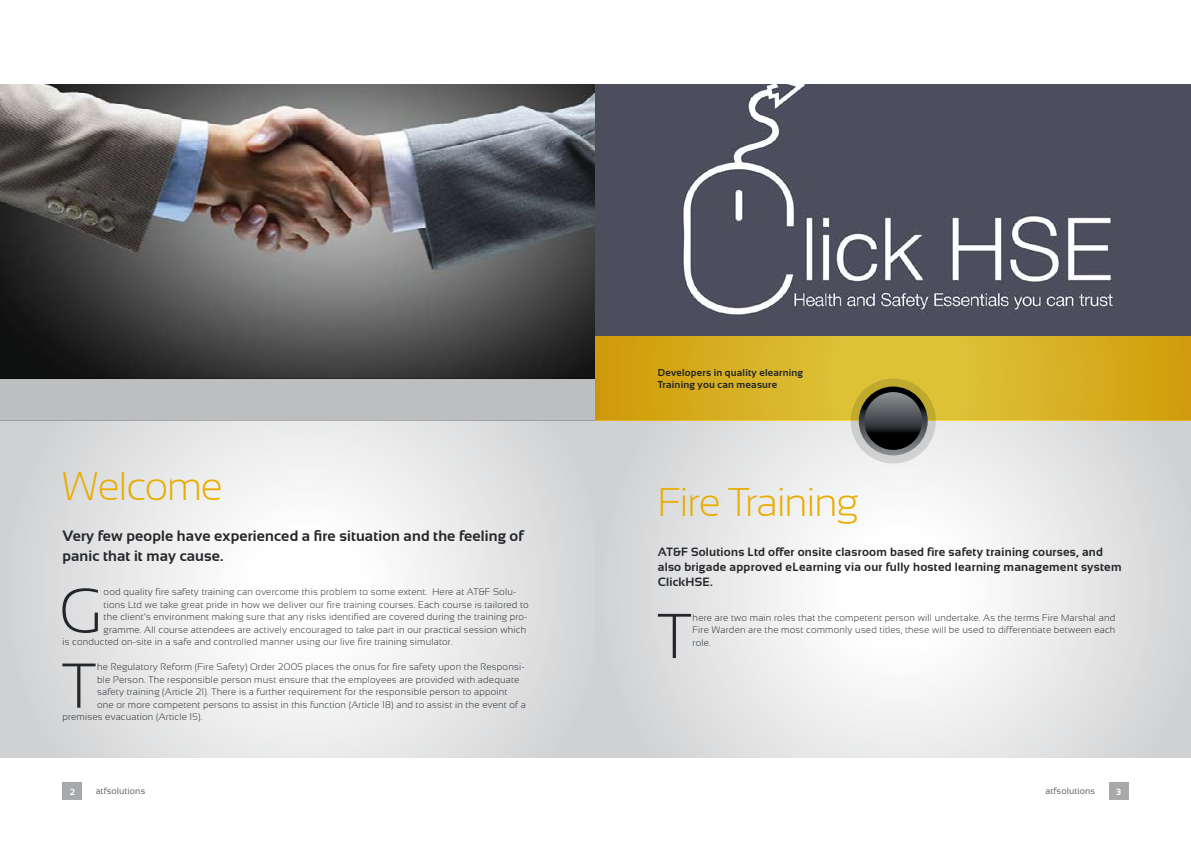
<style>
.page{position:relative;width:1191px;height:842px;background:#fff}
.page>*{position:absolute;margin:0;border:0;box-sizing:border-box;transform-origin:0 0}
.t1{font:300 63.2px "Sansation";color:#242629}
.t2{font:300 40px "Sansation";letter-spacing:-.03em;color:#e8ad00}
.t3{font:700 15px/20px "Sansation";letter-spacing:.01em;color:#242629}
.t4{font:700 12px/15px "Sansation";letter-spacing:.02em;color:#242629}
.t5{font:700 10px/12px "Sansation";letter-spacing:.02em;color:#242629}
.t6{font:300 9.5px/12.5px "Sansation";letter-spacing:.02em;color:#242629;text-align:justify}
.t7{font:9px "Sansation";letter-spacing:.01em;color:#242629}
.t8{font:700 9px "Sansation";color:#fff}
</style>
<div class="page">
<img style="left:0;top:84px;width:595px;height:295px">
<img style="left:595px;top:84px;width:596px;height:253px">
<svg style="left:0;top:421px;width:595px;height:337px"></svg>
<div style="left:0;top:379px;width:600px;height:42px;background:#bdbebf"></div>
<svg style="left:595px;top:421px;width:596px;height:337px"></svg>
<svg style="left:595px;top:337px;width:596px;height:84px"></svg>
<div style="left:62px;top:783px;width:20px;height:17px;background:#a8a9aa"></div>
<div style="left:1108px;top:783px;width:20px;height:17px;background:#a8a9aa"></div>
<svg style="left:850px;top:378px;width:85px;height:85px"></svg>
<svg style="left:858px;top:387px;width:69px;height:68px"></svg>
<svg style="left:864px;top:392px;width:58px;height:58px"></svg>
<h2 class="t2" style="left:62px;top:464px;width:162px">Welcome</h2>
<h3 class="t3" style="left:62px;top:525px;width:462px">Very few people have experienced a fire situation and the feeling of panic that it may cause.</h3>
<h1 class="t1" style="left:59px;top:575px;width:45px">G</h1>
<p class="t6" style="left:104px;top:586px;width:414px">ood quality fire safety training can overcome this problem to some extent. Here at AT&amp;F Solu-</p>
<p class="t6" style="left:104px;top:598px;width:426px">tions Ltd we take great pride in how we deliver our fire training courses. Each course is tailored to</p>
<p class="t6" style="left:104px;top:611px;width:425px">the client’s environment making sure that any risks identified are covered during the training pro-</p>
<p class="t6" style="left:104px;top:623px;width:424px">gramme. All course attendees are actively encouraged to take part in our practical session which</p>
<p class="t6" style="left:62px;top:636px;width:392px">is conducted on-site in a safe and controlled manner using our live fire training simulator.</p>
<h1 class="t1" style="left:62px;top:650px;width:35px">T</h1>
<p class="t6" style="left:97px;top:661px;width:429px">he Regulatory Reform (Fire Safety) Order 2005 places the onus for fire safety upon the Responsi-</p>
<p class="t6" style="left:97px;top:673px;width:424px">ble Person. The responsible person must ensure that the employees are provided with adequate</p>
<p class="t6" style="left:97px;top:686px;width:412px">safety training (Article 21). There is a further requirement for the responsible person to appoint</p>
<p class="t6" style="left:97px;top:698px;width:430px">one or more competent persons to assist in this function (Article 18) and to assist in the event of a</p>
<p class="t6" style="left:62px;top:711px;width:141px">premises evacuation (Article 15).</p>
<p class="t5" style="left:658px;top:367px;width:147px">Developers in quality elearning<br>Training you can measure</p>
<h2 class="t2" style="left:658px;top:480px;width:202px">Fire Training</h2>
<p class="t4" style="left:658px;top:544px;width:465px">AT&amp;F Solutions Ltd offer onsite clasroom based fire safety training courses, and also brigade approved eLearning via our fully hosted learning management system<br>ClickHSE.</p>
<h1 class="t1" style="left:657px;top:601px;width:35px">T</h1>
<p class="t6" style="left:692px;top:611px;width:424px">here are two main roles that the competent person will undertake. As the terms Fire Marshal and Fire Warden are the most commonly used titles, these will be used to differentiate between each role.</p>
<p class="t8" style="left:70px;top:786px;width:7px">2</p>
<p class="t7" style="left:96px;top:786px;width:51px">atfsolutions</p>
<p class="t7" style="left:1045px;top:786px;width:51px">atfsolutions</p>
<p class="t8" style="left:1116px;top:786px;width:6px">3</p>
</div>
